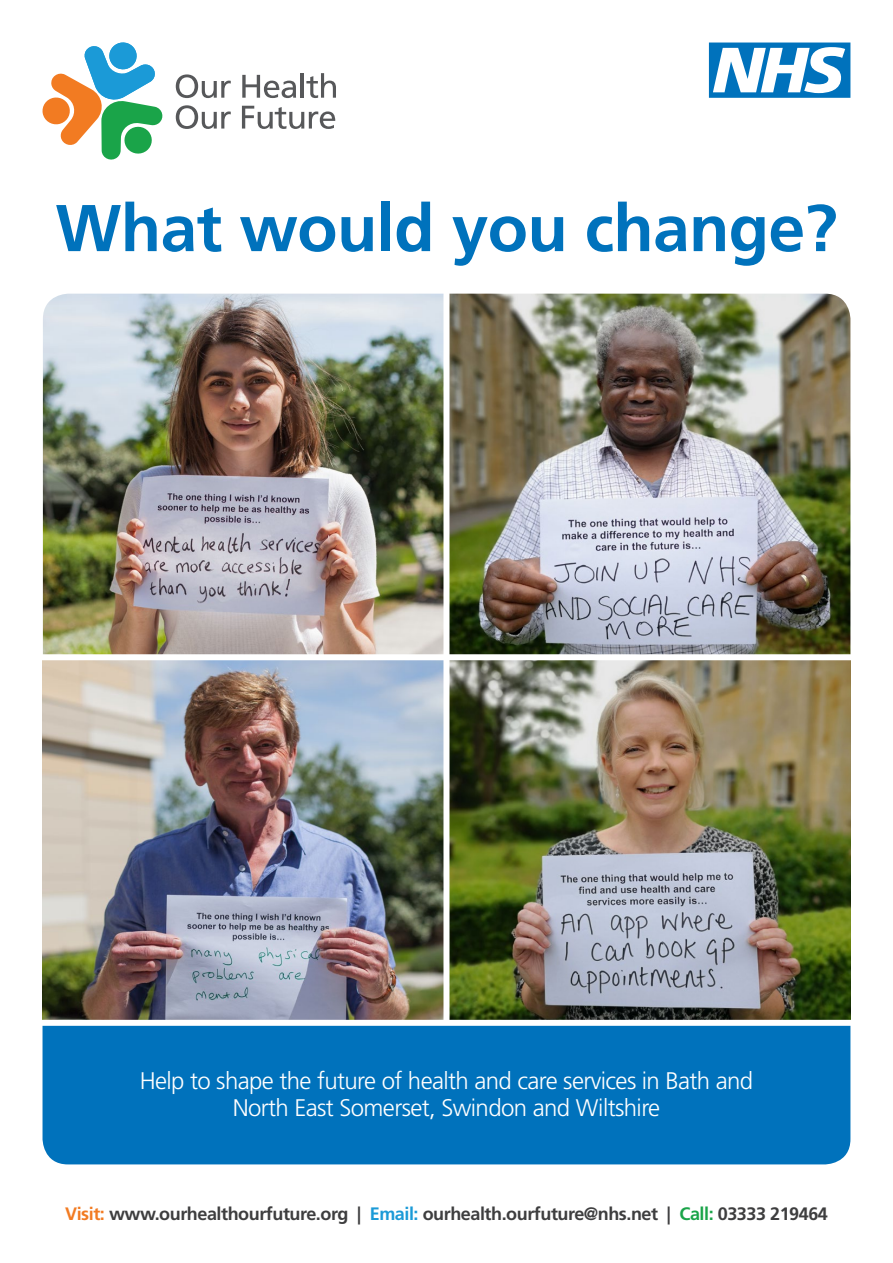
<style>
.page{position:relative;width:893px;height:1263px;background:#fff}
.page>*{position:absolute;margin:0;border:0;box-sizing:border-box;transform-origin:0 0}
.t1{font:700 66px "Frutiger LT Std";letter-spacing:-.01em;color:#0072bc}
.t2{font:300 24px/27px "Frutiger LT Std";letter-spacing:-.025em;color:#fff;text-align:center}
.t3{font:700 18px "Frutiger LT Std";letter-spacing:-.025em;color:#3e3e3f}
.s1{color:#f27b22}
.s2{color:#1b9ad7}
.s3{color:#1aa449}
</style>
<div class="page">
<svg style="left:176px;top:74px;width:55px;height:24px"></svg>
<svg style="left:242px;top:75px;width:54px;height:23px"></svg>
<hr style="left:301px;top:73px;width:3px;height:25px;background:#57585a">
<svg style="left:306px;top:73px;width:30px;height:25px"></svg>
<svg style="left:176px;top:105px;width:55px;height:24px"></svg>
<svg style="left:242px;top:106px;width:93px;height:23px"></svg>
<svg style="left:42px;top:42px;width:121px;height:118px"></svg>
<svg style="left:709px;top:43px;width:141px;height:55px"></svg>
<img style="left:43px;top:294px;width:807px;height:360px">
<img style="left:449px;top:660px;width:401px;height:359px">
<img style="left:43px;top:660px;width:400px;height:360px">
<div style="left:443px;top:284px;width:6px;height:855px;background:#fff"></div>
<div style="left:43px;top:1026px;width:807px;height:138px;background:#0072bc"></div>
<p class="t1" style="left:56px;top:189px;width:783px">What would you change?</p>
<p class="t2" style="left:140px;top:1067px;width:615px">Help to shape the future of health and care services in Bath and<br>North East Somerset, Swindon and Wiltshire</p>
<p class="t3" style="left:65px;top:1203px;width:764px"><span class="s1">Visit:</span> www.ourhealthourfuture.org | <span class="s2">Email:</span> ourhealth.ourfuture@nhs.net | <span class="s3">Call:</span> 03333 219464</p>
</div>
